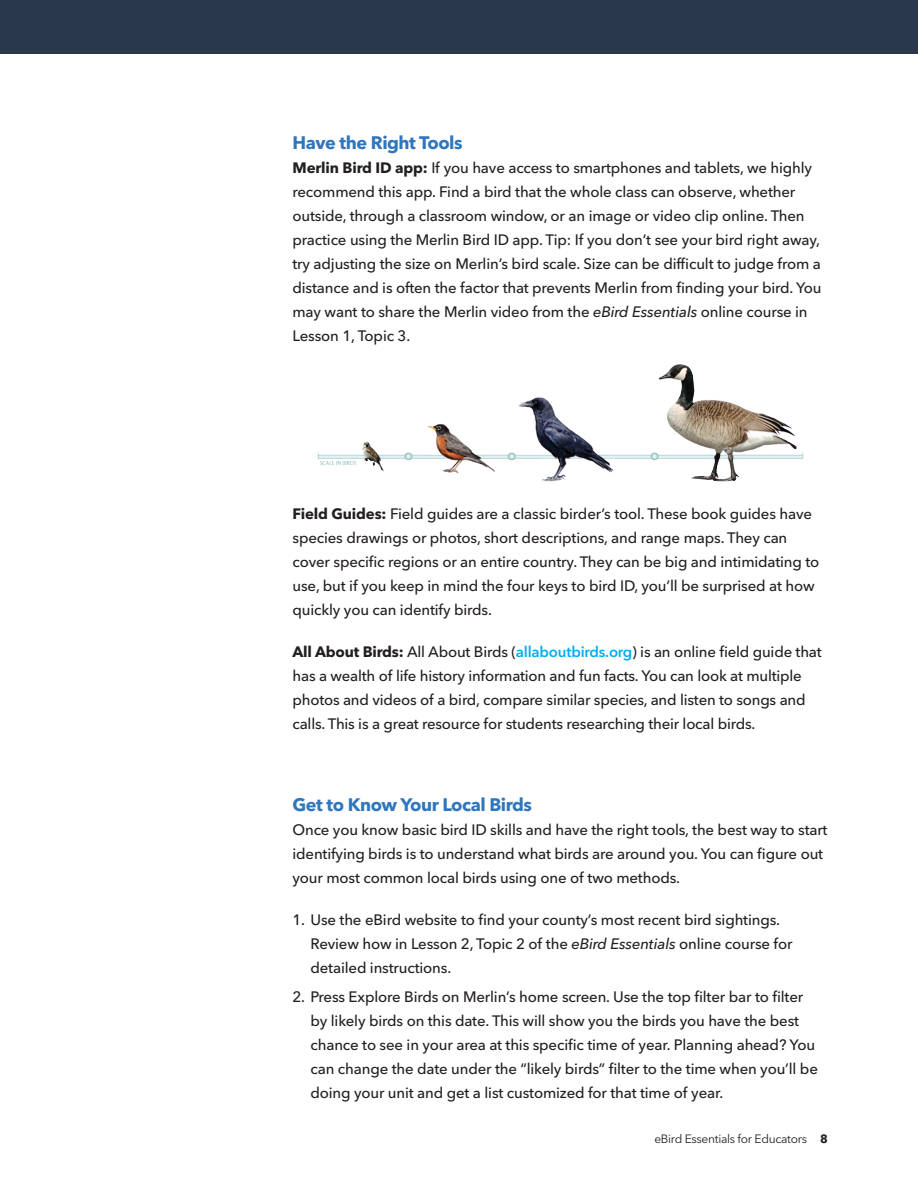
<style>
.page{position:relative;width:918px;height:1188px;background:#fff}
.page>*{position:absolute;margin:0;border:0;box-sizing:border-box;transform-origin:0 0}
.t1{font:700 18px "Avenir Next LT Pro";letter-spacing:-.025em;color:#3076bc}
.t2{font:500 15px/24px "Avenir Next LT Pro";letter-spacing:-.01em;color:#231f20}
.t3{font:12px "Avenir Next LT Pro";letter-spacing:-.025em;color:#231f20}
.s1{font-weight:700}
.s2{font-style:italic}
.s3{font-weight:600;color:#00aeef}
</style>
<div class="page">
<div style="left:0;top:0;width:918px;height:54px;background:#29394b"></div>
<img style="left:317px;top:364px;width:487px;height:118px">
<p class="t1" style="left:293px;top:131px;width:172px">Have the Right Tools</p>
<p class="t2" style="left:293px;top:155px;width:531px"><span class="s1">Merlin Bird ID app:</span> If you have access to smartphones and tablets, we highly recommend this app. Find a bird that the whole class can observe, whether outside, through a classroom window, or an image or video clip online. Then practice using the Merlin Bird ID app. Tip: If you don’t see your bird right away, try adjusting the size on Merlin’s bird scale. Size can be difficult to judge from a distance and is often the factor that prevents Merlin from finding your bird. You may want to share the Merlin video from the <span class="s2">eBird Essentials</span> online course in Lesson 1, Topic 3.</p>
<p class="t2" style="left:293px;top:502px;width:528px"><span class="s1">Field Guides:</span> Field guides are a classic birder’s tool. These book guides have species drawings or photos, short descriptions, and range maps. They can cover specific regions or an entire country. They can be big and intimidating to use, but if you keep in mind the four keys to bird ID, you’ll be surprised at how quickly you can identify birds.</p>
<p class="t2" style="left:293px;top:640px;width:531px"><span class="s1">All About Birds:</span> All About Birds (<span class="s3">allaboutbirds.org</span>) is an online field guide that has a wealth of life history information and fun facts. You can look at multiple photos and videos of a bird, compare similar species, and listen to songs and calls. This is a great resource for students researching their local birds.</p>
<p class="t1" style="left:293px;top:794px;width:241px">Get to Know Your Local Birds</p>
<p class="t2" style="left:293px;top:818px;width:537px">Once you know basic bird ID skills and have the right tools, the best way to start identifying birds is to understand what birds are around you. You can figure out your most common local birds using one of two methods.</p>
<p class="t2" style="left:311px;top:908px;width:483px;text-indent:-18px">1. Use the eBird website to find your county’s most recent bird sightings.<br>Review how in Lesson 2, Topic 2 of the <span class="s2">eBird Essentials</span> online course for detailed instructions.</p>
<p class="t2" style="left:311px;top:984px;width:509px;text-indent:-18px">2. Press Explore Birds on Merlin’s home screen. Use the top filter bar to filter by likely birds on this date. This will show you the birds you have the best chance to see in your area at this specific time of year. Planning ahead? You can change the date under the “likely birds” filter to the time when you’ll be doing your unit and get a list customized for that time of year.</p>
<p class="t3" style="left:654px;top:1131px;width:175px">eBird Essentials for Educators <span class="s1">8</span></p>
</div>
